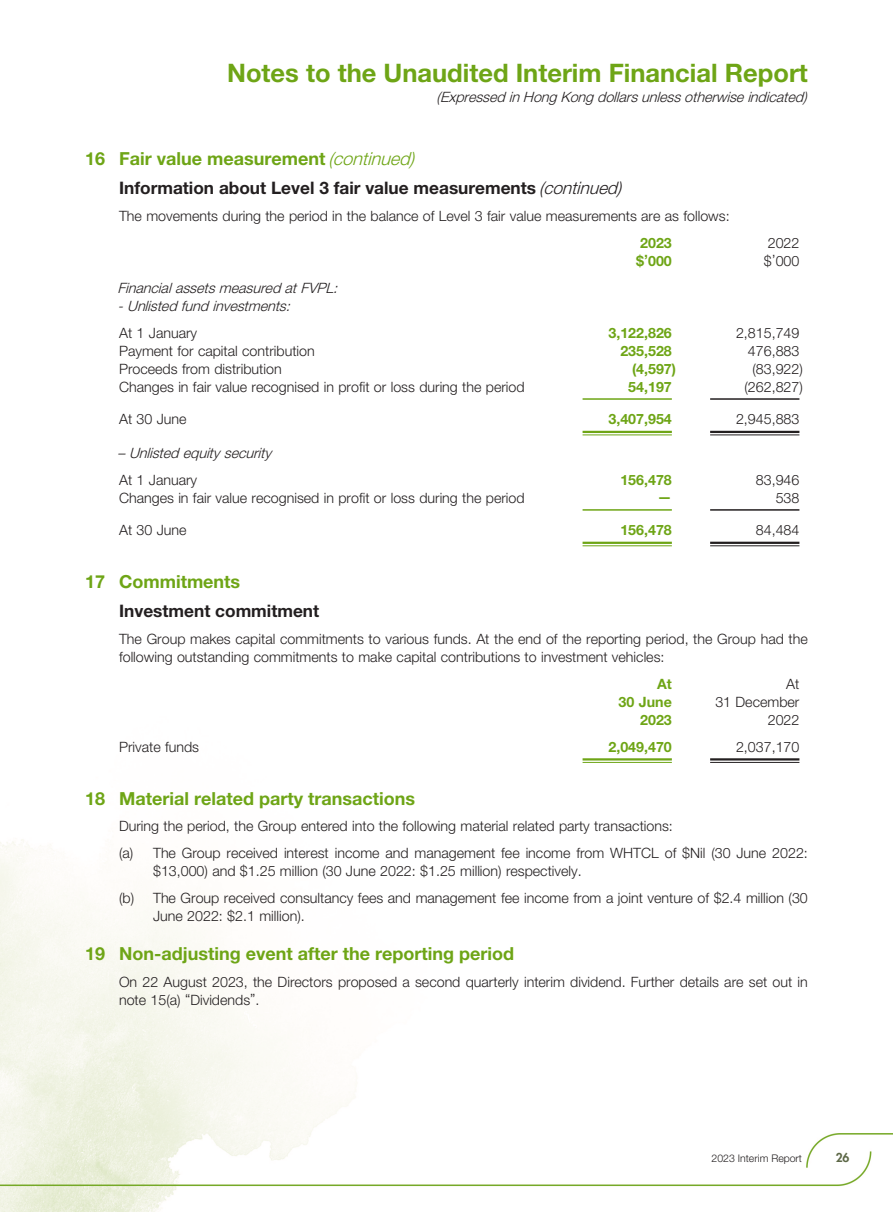
<style>
.page{position:relative;width:893px;height:1212px;background:#fff}
.page>*{position:absolute;margin:0;border:0;box-sizing:border-box;transform-origin:0 0}
.t1{font:700 25.5px "Helvetica Neue LT Std";color:#6ea516}
._3__標題{font:700 18px "Helvetica Neue LT Std";color:#6ea516}
._4__副標題{font:700 17.25px "Helvetica Neue LT Std";color:#231f20}
._1__內文{font:300 14.25px/18px "Helvetica Neue LT Std";color:#231f20}
._1__內文-2{font:italic 300 14.25px "Helvetica Neue LT Std";color:#231f20}
._1__內文-3{font:700 14.25px "Helvetica Neue LT Std";color:#6ea516}
.t2{font:800 12px "Futura Std";color:#5d6847}
.t3{font:300 10.5px "Helvetica Neue LT Std";color:#231f20}
.s1{font-weight:300;font-style:italic}
</style>
<div class="page">
<img style="left:1px;top:398px;width:892px;height:814px">
<hr style="left:583px;top:398px;width:89px;height:2px;background:#6ea516">
<hr style="left:710px;top:398px;width:89px;height:2px;background:#231f20">
<hr style="left:583px;top:431px;width:89px;height:2px;background:#6ea516">
<hr style="left:583px;top:434px;width:89px;height:1px;background:#6ea516">
<hr style="left:710px;top:431px;width:89px;height:2px;background:#231f20">
<hr style="left:710px;top:434px;width:89px;height:1px;background:#231f20">
<hr style="left:583px;top:509px;width:89px;height:2px;background:#6ea516">
<hr style="left:710px;top:509px;width:89px;height:2px;background:#231f20">
<hr style="left:583px;top:542px;width:89px;height:2px;background:#6ea516">
<hr style="left:583px;top:545px;width:89px;height:1px;background:#6ea516">
<hr style="left:710px;top:542px;width:89px;height:2px;background:#231f20">
<hr style="left:710px;top:545px;width:89px;height:1px;background:#231f20">
<hr style="left:583px;top:758px;width:89px;height:2px;background:#6ea516">
<hr style="left:583px;top:762px;width:89px;height:1px;background:#6ea516">
<hr style="left:710px;top:758px;width:89px;height:2px;background:#231f20">
<hr style="left:710px;top:762px;width:89px;height:1px;background:#231f20">
<h1 class="t1" style="left:227px;top:57px;width:582px">Notes to the Unaudited Interim Financial Report</h1>
<p class="_1__內文-2" style="left:437px;top:88px;width:372px">(ExpressedinHongKongdollarsunlessotherwiseindicated)</p>
<p class="_3__標題" style="left:85px;top:147px;width:332px">16 Fair value measurement <span class="s1">(continued)</span></p>
<p class="_4__副標題" style="left:119px;top:178px;width:505px">Information about Level 3 fair value measurements <span class="s1">(continued)</span></p>
<p class="_1__內文" style="left:119px;top:207px;width:612px">The movements during the period in the balance of Level 3 fair value measurements are as follows:</p>
<p class="_1__內文-3" style="left:640px;top:234px;width:33px">2023</p>
<p class="_1__內文" style="left:768px;top:234px;width:33px">2022</p>
<p class="_1__內文-3" style="left:636px;top:252px;width:37px">$’000</p>
<p class="_1__內文" style="left:764px;top:252px;width:37px">$’000</p>
<p class="_1__內文-2" style="left:118px;top:279px;width:226px">FinancialassetsmeasuredatFVPL:</p>
<p class="_1__內文-2" style="left:118px;top:297px;width:178px">-Unlistedfundinvestments:</p>
<p class="_1__內文" style="left:119px;top:324px;width:80px">At 1 January</p>
<p class="_1__內文-3" style="left:608px;top:324px;width:65px">3,122,826</p>
<p class="_1__內文" style="left:736px;top:324px;width:65px">2,815,749</p>
<p class="_1__內文" style="left:119px;top:342px;width:197px">Payment for capital contribution</p>
<p class="_1__內文-3" style="left:620px;top:342px;width:53px">235,528</p>
<p class="_1__內文" style="left:748px;top:342px;width:53px">476,883</p>
<p class="_1__內文" style="left:119px;top:360px;width:164px">Proceeds from distribution</p>
<p class="_1__內文-3" style="left:632px;top:360px;width:46px">(4,597)</p>
<p class="_1__內文" style="left:752px;top:360px;width:52px">(83,922)</p>
<p class="_1__內文" style="left:119px;top:378px;width:407px">Changes in fair value recognised in profit or loss during the period</p>
<p class="_1__內文-3" style="left:628px;top:378px;width:45px">54,197</p>
<p class="_1__內文" style="left:744px;top:378px;width:60px">(262,827)</p>
<p class="_1__內文" style="left:119px;top:410px;width:69px">At 30 June</p>
<p class="_1__內文-3" style="left:608px;top:411px;width:65px">3,407,954</p>
<p class="_1__內文" style="left:736px;top:410px;width:65px">2,945,883</p>
<p class="_1__內文-2" style="left:118px;top:444px;width:155px">–Unlistedequity security</p>
<p class="_1__內文" style="left:119px;top:470px;width:80px">At 1 January</p>
<p class="_1__內文-3" style="left:620px;top:471px;width:53px">156,478</p>
<p class="_1__內文" style="left:756px;top:470px;width:45px">83,946</p>
<p class="_1__內文" style="left:119px;top:488px;width:407px">Changes in fair value recognised in profit or loss during the period</p>
<p class="_1__內文-3" style="left:658px;top:488px;width:16px">—</p>
<p class="_1__內文" style="left:776px;top:488px;width:25px">538</p>
<p class="_1__內文" style="left:119px;top:521px;width:69px">At 30 June</p>
<p class="_1__內文-3" style="left:620px;top:521px;width:53px">156,478</p>
<p class="_1__內文" style="left:756px;top:521px;width:45px">84,484</p>
<p class="_3__標題" style="left:85px;top:570px;width:157px">17 Commitments</p>
<p class="_4__副標題" style="left:119px;top:601px;width:202px">Investment commitment</p>
<p class="_1__內文" style="left:119px;top:629px;width:690px">The Group makes capital commitments to various funds. At the end of the reporting period, the Group had the following outstanding commitments to make capital contributions to investment vehicles:</p>
<p class="_1__內文-3" style="left:657px;top:675px;width:16px">At</p>
<p class="_1__內文-3" style="left:619px;top:693px;width:55px">30 June</p>
<p class="_1__內文-3" style="left:640px;top:711px;width:33px">2023</p>
<p class="_1__內文" style="left:786px;top:674px;width:15px">At</p>
<p class="_1__內文" style="left:715px;top:692px;width:86px">31 December</p>
<p class="_1__內文" style="left:768px;top:710px;width:33px">2022</p>
<p class="_1__內文" style="left:119px;top:737px;width:82px">Private funds</p>
<p class="_1__內文-3" style="left:608px;top:738px;width:65px">2,049,470</p>
<p class="_1__內文" style="left:736px;top:737px;width:65px">2,037,170</p>
<p class="_3__標題" style="left:85px;top:787px;width:331px">18 Material related party transactions</p>
<p class="_1__內文" style="left:119px;top:817px;width:555px">During the period, the Group entered into the following material related party transactions:</p>
<p class="_1__內文" style="left:153px;top:844px;width:656px;text-indent:-34px">(a) The Group received interest income and management fee income from WHTCL of $Nil (30 June 2022: $13,000) and $1.25 million (30 June 2022: $1.25 million) respectively.</p>
<p class="_1__內文" style="left:153px;top:889px;width:656px;text-indent:-34px">(b) The Group received consultancy fees and management fee income from a joint venture of $2.4 million (30<br>June 2022: $2.1 million).</p>
<p class="_3__標題" style="left:85px;top:942px;width:431px">19 Non-adjusting event after the reporting period</p>
<p class="_1__內文" style="left:119px;top:972px;width:690px">On 22 August 2023, the Directors proposed a second quarterly interim dividend. Further details are set out in note 15(a) “Dividends”.</p>
<p class="t3" style="left:712px;top:1151px;width:92px">2023 Interim Report</p>
<p class="t2" style="left:836px;top:1150px;width:15px">26</p>
</div>
